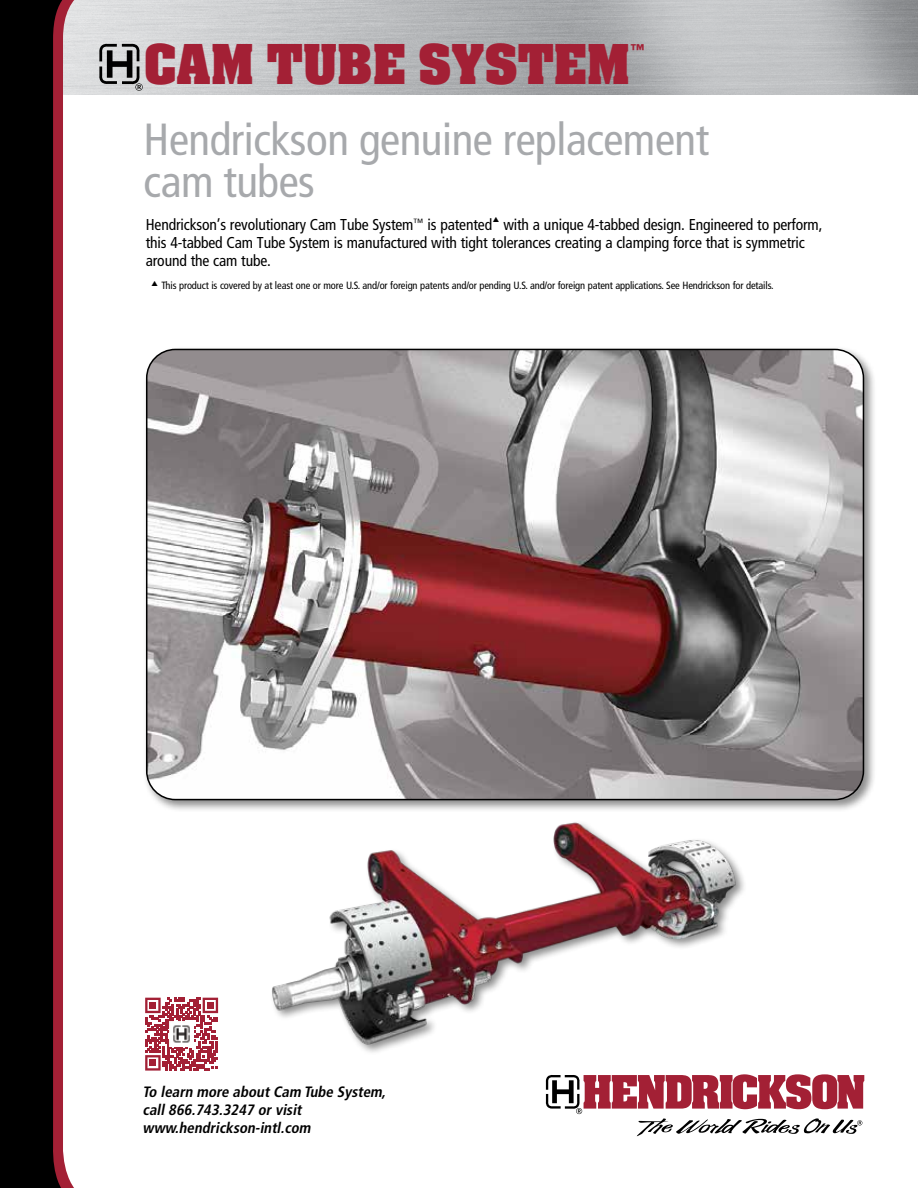
<style>
.page{position:relative;width:918px;height:1188px;background:#fff}
.page>*{position:absolute;margin:0;border:0;box-sizing:border-box;transform-origin:0 0}
.t1{font:700 46.65px "Aachen Std";color:#a32035}
.t2{font:condensed 45px/42px "Frutiger LT Std";letter-spacing:-.01em;color:#a7a9ac}
.t3{font:condensed 15.75px/18px "Frutiger LT Std";letter-spacing:-.01em;color:#000}
.t4{font:italic 700 condensed 15px/18px "Frutiger LT Std";color:#000}
.t5{font:700 15px "Aachen Std";color:#a32035}
.t6{font:condensed 10.5px "Frutiger LT Std";letter-spacing:-.01em;color:#000}
</style>
<div class="page">
<svg style="left:546px;top:1074px;width:318px;height:62px"></svg>
<svg style="left:100px;top:44px;width:43px;height:47px;background:#8b8b8c"></svg>
<div style="left:143px;top:346px;width:734px;height:467px;background:#000;opacity:.45"></div>
<img style="left:147px;top:349px;width:716px;height:451px">
<div style="left:146px;top:349px;width:718px;height:451px;border:2px solid #000;border-radius:29px"></div>
<img style="left:272px;top:822px;width:468px;height:224px">
<svg style="left:92px;top:0;width:8px;height:95px"></svg>
<svg style="left:0;top:0;width:92px;height:1188px;fill:#000"></svg>
<svg style="left:145px;top:998px;width:73px;height:73px"></svg>
<img style="left:169px;top:1022px;width:25px;height:24px">
<h1 class="t1" style="left:144px;top:30px;width:488px">CAM TUBE SYSTEM</h1>
<p class="t5" style="left:630px;top:39px;width:15px">™</p>
<h2 class="t2" style="left:144px;top:119px;width:567px">Hendrickson genuine replacement cam tubes</h2>
<p class="t3" style="left:146px;top:216px;width:678px;text-indent:358px">with a unique 4-tabbed design. Engineered to perform, this 4-tabbed Cam Tube System is manufactured with tight tolerances creating a clamping force that is symmetric around the cam tube.</p>
<p class="t6" style="left:152px;top:279px;width:624px">▲ This product is covered by at least one or more U.S. and/or foreign patents and/or pending U.S. and/or foreign patent applications. See Hendrickson for details.</p>
<p class="t3" style="left:146px;top:216px;width:348px">Hendrickson’s revolutionary Cam Tube System<sup>™</sup> is patented</p>
<p class="t4" style="left:143px;top:1082px;width:248px">To learn more aboutCam Tube System, call866.743.3247 orvisit www.hendrickson-intl.com</p>
</div>
